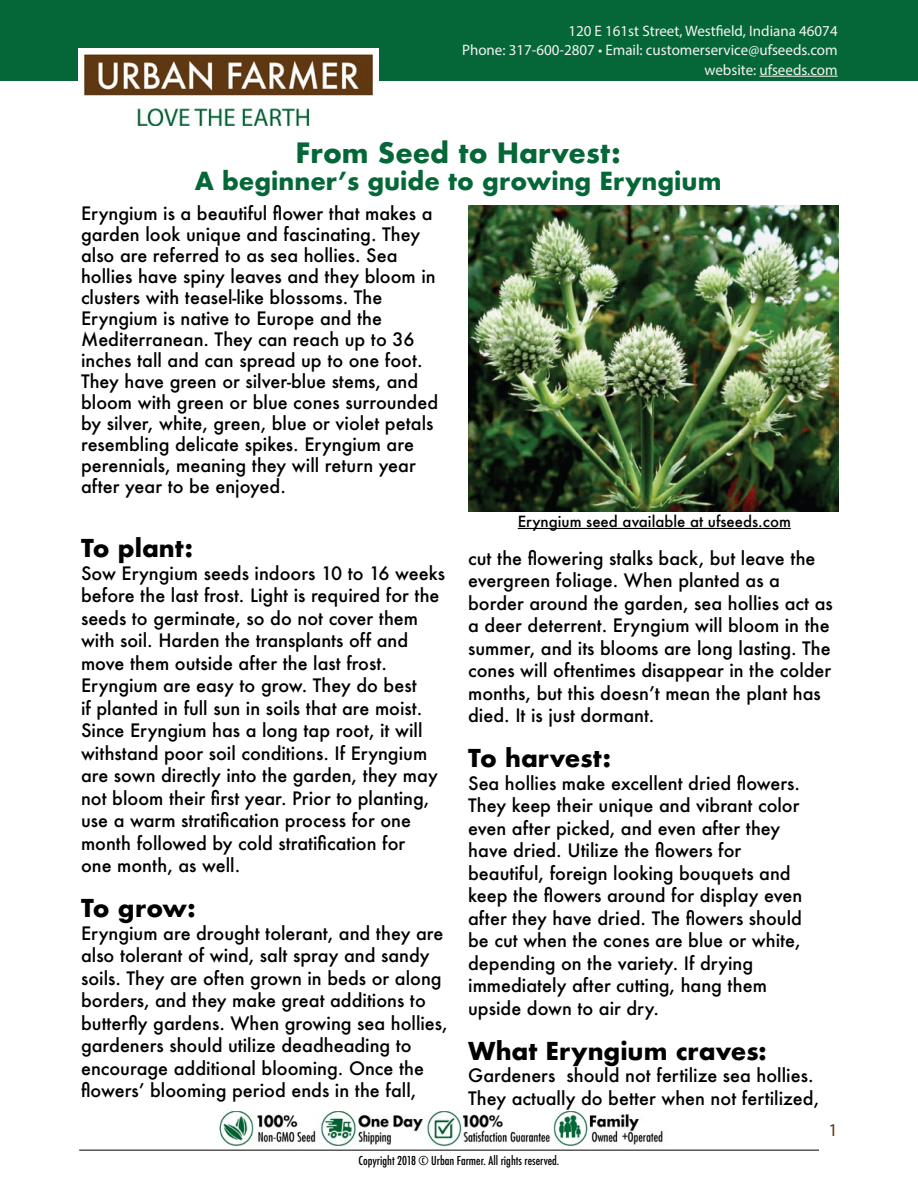
<style>
.page{position:relative;width:918px;height:1188px;background:#fff}
.page>*{position:absolute;margin:0;border:0;box-sizing:border-box;transform-origin:0 0}
.t1{font:700 27.3px "Futura";color:#056738}
.t2{font:700 24.3px "Futura";color:#056738}
.t3{font:700 24px "Futura";color:#000}
.t4{font:500 18px/22.5px "Futura";color:#000}
.t5{font:18px "Myriad Pro";color:#603812}
.t6{font:15.15px/19.5px "Myriad Pro";color:#f5f3f1;text-align:right}
.t7{font:500 15px "Futura";color:#000}
.t8{font:500 condensed 12px "Futura";color:#000}
</style>
<div class="page">
<hr style="left:79px;top:1150px;width:740px;height:1px;background:#000">
<img style="left:468px;top:205px;width:371px;height:307px">
<div style="left:0;top:0;width:918px;height:81px;background:#056738"></div>
<hr style="left:760px;top:76px;width:78px;height:1px;background:#f5f3f1">
<img style="left:218px;top:1111px;width:445px;height:36px">
<hr style="left:518px;top:528px;width:273px;height:1px;background:#000">
<img style="left:79px;top:48px;width:300px;height:77px">
<p class="t6" style="left:462px;top:21px;width:377px">120 E 161st Street, Westfield, Indiana 46074<br>Phone: 317-600-2807 • Email: customerservice@ufseeds.com website: ufseeds.com</p>
<h1 class="t1" style="left:296px;top:133px;width:327px">From Seed to Harvest:</h1>
<h2 class="t2" style="left:195px;top:164px;width:528px">A beginner’s guide to growing Eryngium</h2>
<p class="t4" style="left:81px;top:202px;width:359px;line-height:21px">Eryngium is a beautiful flower that makes a garden look unique and fascinating. They also are referred to as sea hollies. Sea hollies have spiny leaves and they bloom in clusters with teasel-like blossoms. The Eryngium is native to Europe and the Mediterranean. They can reach up to 36 inches tall and can spread up to one foot.<br>They have green or silver-blue stems, and bloom with green or blue cones surrounded by silver, white, green, blue or violet petals resembling delicate spikes. Eryngium are perennials, meaning they will return year after year to be enjoyed.</p>
<h3 class="t3" style="left:81px;top:531px;width:114px">To plant:</h3>
<p class="t4" style="left:81px;top:562px;width:366px">Sow Eryngium seeds indoors 10 to 16 weeks before the last frost. Light is required for the seeds to germinate, so do not cover them with soil. Harden the transplants off and move them outside after the last frost.<br>Eryngium are easy to grow. They do best<br>if planted in full sun in soils that are moist.<br>Since Eryngium has a long tap root, it will withstand poor soil conditions. If Eryngium are sown directly into the garden, they may not bloom their first year. Prior to planting, use a warm stratification process for one month followed by cold stratification for<br>one month, as well.</p>
<h3 class="t3" style="left:81px;top:891px;width:116px">To grow:</h3>
<p class="t4" style="left:81px;top:922px;width:368px">Eryngium are drought tolerant, and they are also tolerant of wind, salt spray and sandy soils. They are often grown in beds or along borders, and they make great additions to butterfly gardens. When growing sea hollies, gardeners should utilize deadheading to encourage additional blooming. Once the flowers’ blooming period ends in the fall,</p>
<p class="t7" style="left:518px;top:511px;width:275px">Eryngium seed available at ufseeds.com</p>
<p class="t4" style="left:468px;top:546px;width:366px">cut the flowering stalks back, but leave the evergreen foliage. When planted as a border around the garden, sea hollies act as a deer deterrent. Eryngium will bloom in the summer, and its blooms are long lasting. The cones will oftentimes disappear in the colder months, but this doesn’t mean the plant has died. It is just dormant.</p>
<h3 class="t3" style="left:468px;top:741px;width:144px">To harvest:</h3>
<p class="t4" style="left:468px;top:771px;width:336px">Sea hollies make excellent dried flowers.<br>They keep their unique and vibrant color even after picked, and even after they have dried. Utilize the flowers for beautiful, foreign looking bouquets and keep the flowers around for display even after they have dried. The flowers should be cut when the cones are blue or white, depending on the variety. If drying immediately after cutting, hang them upside down to air dry.</p>
<h3 class="t3" style="left:468px;top:1033px;width:300px">What Eryngium craves:</h3>
<p class="t4" style="left:468px;top:1064px;width:353px">Gardeners should not fertilize sea hollies.<br>They actually do better when not fertilized,</p>
<p class="t5" style="left:828px;top:1119px;width:11px">1</p>
<p class="t8" style="left:359px;top:1153px;width:202px">Copyright 2018 © Urban Farmer. All rights reserved.</p>
</div>
